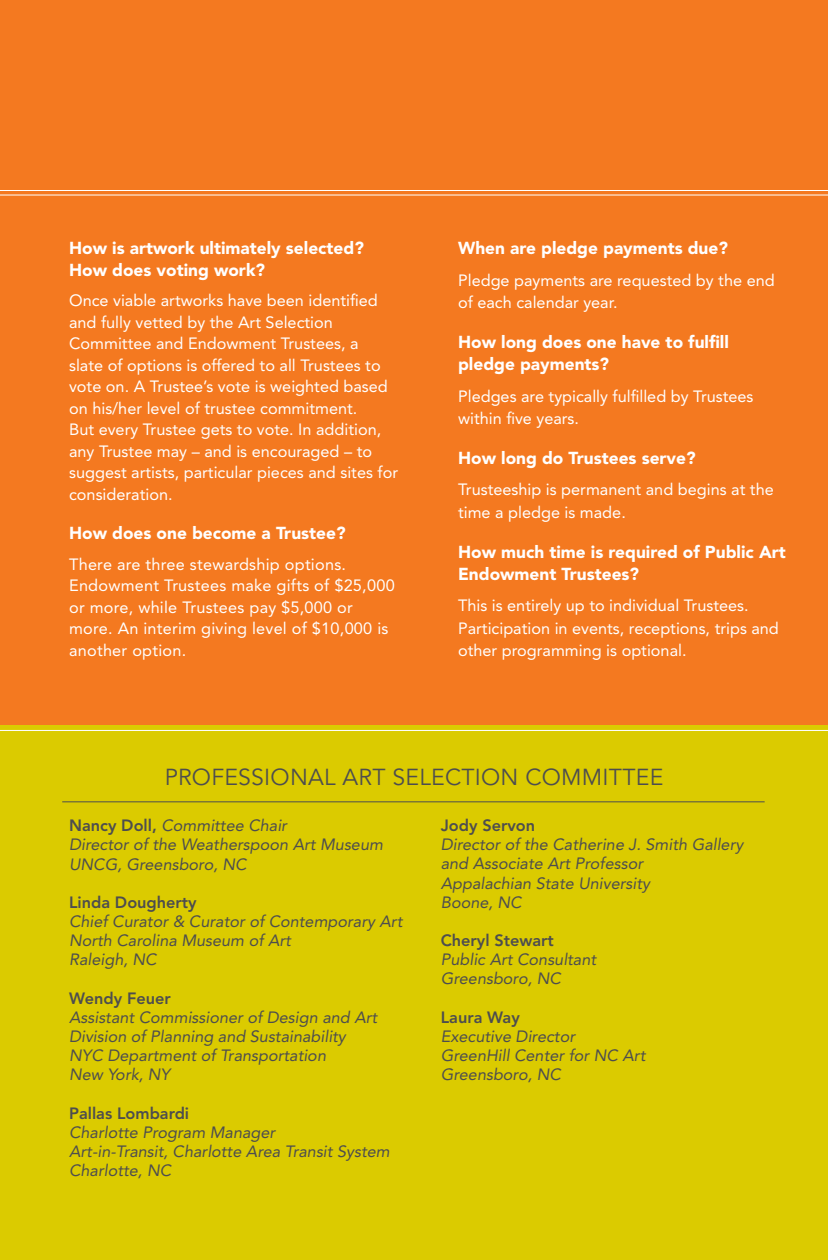
<style>
.page{position:relative;width:828px;height:1260px;background:#fff}
.page>*{position:absolute;margin:0;border:0;box-sizing:border-box;transform-origin:0 0}
.t1{font:23px "Avenir";letter-spacing:.01em;color:#4d4d4f}
.t2{font:900 17.2px/22.2px "Avenir";color:#fff}
.t3{font:16.2px/21.6px "Avenir";color:#fff}
.t4{font:italic 16.2px/19.2px "Avenir";color:#4d4d4f}
.t5{font:800 16.2px "Avenir";color:#4d4d4f}
.s1{font-weight:800;font-style:normal}
</style>
<div class="page">
<div style="left:0;top:0;width:828px;height:725px;background:#f47920"></div>
<div style="left:0;top:725px;width:828px;height:535px;background:#dbcb00"></div>
<hr style="left:0;top:730px;width:828px;height:1px;background:#fff">
<hr style="left:0;top:190px;width:828px;height:1px;background:#fff">
<hr style="left:0;top:195px;width:828px;height:1px;background:#fff">
<hr style="left:62px;top:801px;width:703px;height:1px;background:#4d4d4f">
<p class="t2" style="left:69px;top:237px;width:296px;line-height:21.6px">How is artwork ultimately selected?<br>How does voting work?</p>
<p class="t3" style="left:69px;top:290px;width:330px">Once viable artworks have been identified and fully vetted by the Art Selection Committee and Endowment Trustees, a<br>slate of options is offered to all Trustees to vote on. A Trustee’s vote is weighted based on his/her level of trustee commitment.<br>But every Trustee gets to vote. In addition, any Trustee may – and is encouraged – to suggest artists, particular pieces and sites for consideration.</p>
<p class="t2" style="left:69px;top:522px;width:278px">How does one become a Trustee?</p>
<p class="t3" style="left:69px;top:554px;width:327px">There are three stewardship options.<br>Endowment Trustees make gifts of $25,000 or more, while Trustees pay $5,000 or more. An interim giving level of $10,000 is another option.</p>
<p class="t2" style="left:458px;top:237px;width:271px">When are pledge payments due?</p>
<p class="t3" style="left:458px;top:269px;width:318px;line-height:22.2px">Pledge payments are requested by the end of each calendar year.</p>
<p class="t2" style="left:458px;top:331px;width:272px">How long does one have to fulfill pledge payments?</p>
<p class="t3" style="left:458px;top:385px;width:297px;line-height:22.2px">Pledges are typically fulfilled by Trustees within five years.</p>
<p class="t2" style="left:458px;top:447px;width:239px">How long do Trustees serve?</p>
<p class="t3" style="left:458px;top:479px;width:317px;line-height:22.2px">Trusteeship is permanent and begins at the time a pledge is made.</p>
<p class="t2" style="left:458px;top:541px;width:329px">How much time is required of Public Art<br>Endowment Trustees?</p>
<p class="t3" style="left:458px;top:595px;width:322px;line-height:22.2px">This is entirely up to individual Trustees.<br>Participation in events, receptions, trips and other programming is optional.</p>
<h1 class="t1" style="left:165px;top:764px;width:500px">PROFESSIONAL ART SELECTION COMMITTEE</h1>
<p class="t4" style="left:69px;top:816px;width:315px"><span class="s1">Nancy Doll,</span> Committee Chair<br>Director of the Weatherspoon Art Museum<br>UNCG, Greensboro, NC</p>
<p class="t5" style="left:69px;top:893px;width:129px">Linda Dougherty</p>
<p class="t4" style="left:69px;top:912px;width:335px">Chief Curator &amp; Curator of Contemporary Art<br>North Carolina Museum of Art<br>Raleigh, NC</p>
<p class="t5" style="left:69px;top:989px;width:103px">Wendy Feuer</p>
<p class="t4" style="left:69px;top:1008px;width:310px">Assistant Commissioner of Design and Art<br>Division of Planning and Sustainability<br>NYC Department of Transportation<br>New York, NY</p>
<p class="t5" style="left:69px;top:1103px;width:122px">Pallas Lombardi</p>
<p class="t4" style="left:69px;top:1123px;width:322px">Charlotte Program Manager<br>Art-in-Transit, Charlotte Area Transit System<br>Charlotte, NC</p>
<p class="t5" style="left:441px;top:816px;width:96px">Jody Servon</p>
<p class="t4" style="left:441px;top:835px;width:304px">Director of the Catherine J. Smith Gallery and Associate Art Professor<br>Appalachian State University<br>Boone, NC</p>
<p class="t5" style="left:441px;top:931px;width:115px">Cheryl Stewart</p>
<p class="t4" style="left:441px;top:950px;width:157px">Public Art Consultant<br>Greensboro, NC</p>
<p class="t5" style="left:441px;top:1008px;width:81px">Laura Way</p>
<p class="t4" style="left:441px;top:1027px;width:206px">Executive Director<br>GreenHill Center for NC Art<br>Greensboro, NC</p>
</div>
